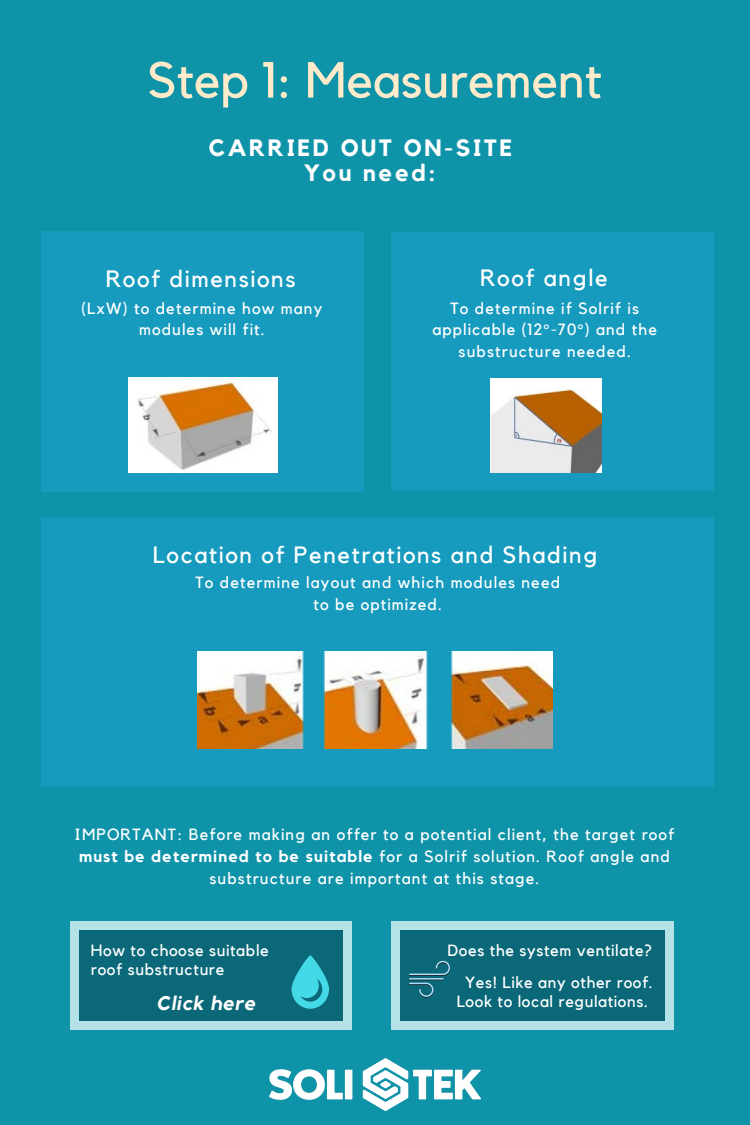
<style>
.page{position:relative;width:750px;height:1125px;background:#0f93a9}
.page>*{position:absolute;margin:0;border:0;box-sizing:border-box;transform-origin:0 0}
.t1{font:50.12px "Kollektif";color:#ffeaca}
.t2{font:23.62px "Kollektif";letter-spacing:.07em;color:#fff}
.t3{font:700 23.62px/25.2px "Kollektif";letter-spacing:.11em;color:#fff}
.t4{font:italic 700 19.62px "Kollektif";letter-spacing:.04em;color:#fff}
.t5{font:16.25px/21.5px "Kollektif";letter-spacing:.07em;color:#fff;text-align:center}
.t6{font:16.25px/19.8px "Kollektif";letter-spacing:.04em;color:#fff}
.s1{font-weight:700}
</style>
<div class="page">
<div style="left:41px;top:518px;width:672px;height:269px;background:#169abe"></div>
<div style="left:41px;top:232px;width:323px;height:260px;background:#169abe"></div>
<div style="left:391px;top:232px;width:322px;height:259px;background:#169abe"></div>
<div style="left:75px;top:929px;width:268px;height:97px;background:#0a6878"></div>
<div style="left:343px;top:1021px;width:9px;height:9px;background:#b5e2e7"></div>
<div style="left:70px;top:929px;width:9px;height:93px;background:#b5e2e7"></div>
<div style="left:70px;top:1021px;width:9px;height:9px;background:#b5e2e7"></div>
<div style="left:343px;top:929px;width:9px;height:93px;background:#b5e2e7"></div>
<div style="left:78px;top:1021px;width:266px;height:9px;background:#b5e2e7"></div>
<div style="left:343px;top:921px;width:9px;height:9px;background:#b5e2e7"></div>
<div style="left:70px;top:921px;width:9px;height:9px;background:#b5e2e7"></div>
<div style="left:78px;top:921px;width:266px;height:9px;background:#b5e2e7"></div>
<svg style="left:292px;top:955px;width:37px;height:54px"></svg>
<img style="left:269px;top:1058px;width:212px;height:53px">
<img style="left:198px;top:652px;width:354px;height:96px">
<div style="left:397px;top:929px;width:268px;height:97px;background:#0a6878"></div>
<div style="left:665px;top:1021px;width:9px;height:9px;background:#b5e2e7"></div>
<div style="left:391px;top:929px;width:9px;height:93px;background:#b5e2e7"></div>
<div style="left:391px;top:1021px;width:9px;height:9px;background:#b5e2e7"></div>
<div style="left:665px;top:929px;width:9px;height:93px;background:#b5e2e7"></div>
<div style="left:400px;top:1021px;width:265px;height:9px;background:#b5e2e7"></div>
<div style="left:665px;top:921px;width:9px;height:9px;background:#b5e2e7"></div>
<div style="left:391px;top:921px;width:9px;height:9px;background:#b5e2e7"></div>
<div style="left:400px;top:921px;width:265px;height:9px;background:#b5e2e7"></div>
<svg style="left:409px;top:961px;width:41px;height:15px"></svg>
<svg style="left:409px;top:983px;width:25px;height:15px"></svg>
<hr style="left:409px;top:978px;width:35px;height:2px;background:#b1e0f8">
<img style="left:490px;top:379px;width:112px;height:93px">
<img style="left:128px;top:378px;width:149px;height:94px">
<h1 class="t1" style="left:148px;top:57px;width:456px">Step 1: Measurement</h1>
<h2 class="t3" style="left:304px;top:136px;width:210px;text-indent:-95px">CARRIED OUT ON-SITE<br>You need:</h2>
<h2 class="t2" style="left:106px;top:268px;width:191px">Roof dimensions</h2>
<p class="t5" style="left:81px;top:298px;width:242px">(LxW) to determine how many modules will fit.</p>
<h2 class="t2" style="left:480px;top:267px;width:129px">Roof angle</h2>
<p class="t5" style="left:433px;top:298px;width:226px">To determine if Solrif is applicable (12°-70°) and the substructure needed.</p>
<h2 class="t2" style="left:153px;top:544px;width:446px">Location of Penetrations and Shading</h2>
<p class="t5" style="left:195px;top:573px;width:366px">To determine layout and which modules need to be optimized.</p>
<p class="t5" style="left:75px;top:825px;width:601px">IMPORTANT: Before making an offer to a potential client, the target roof <span class="s1">must be determined to be suitable</span> for a Solrif solution. Roof angle and substructure are important at this stage.</p>
<p class="t6" style="left:91px;top:941px;width:179px">How to choose suitable roof substructure</p>
<p class="t4" style="left:157px;top:994px;width:100px">Click here</p>
<p class="t6" style="left:447px;top:935px;width:207px;line-height:31.9px;text-align:right">Does the system ventilate?<br>Yes! Like any other roof.</p>
<p class="t6" style="left:457px;top:992px;width:193px">Look to local regulations.</p>
</div>
